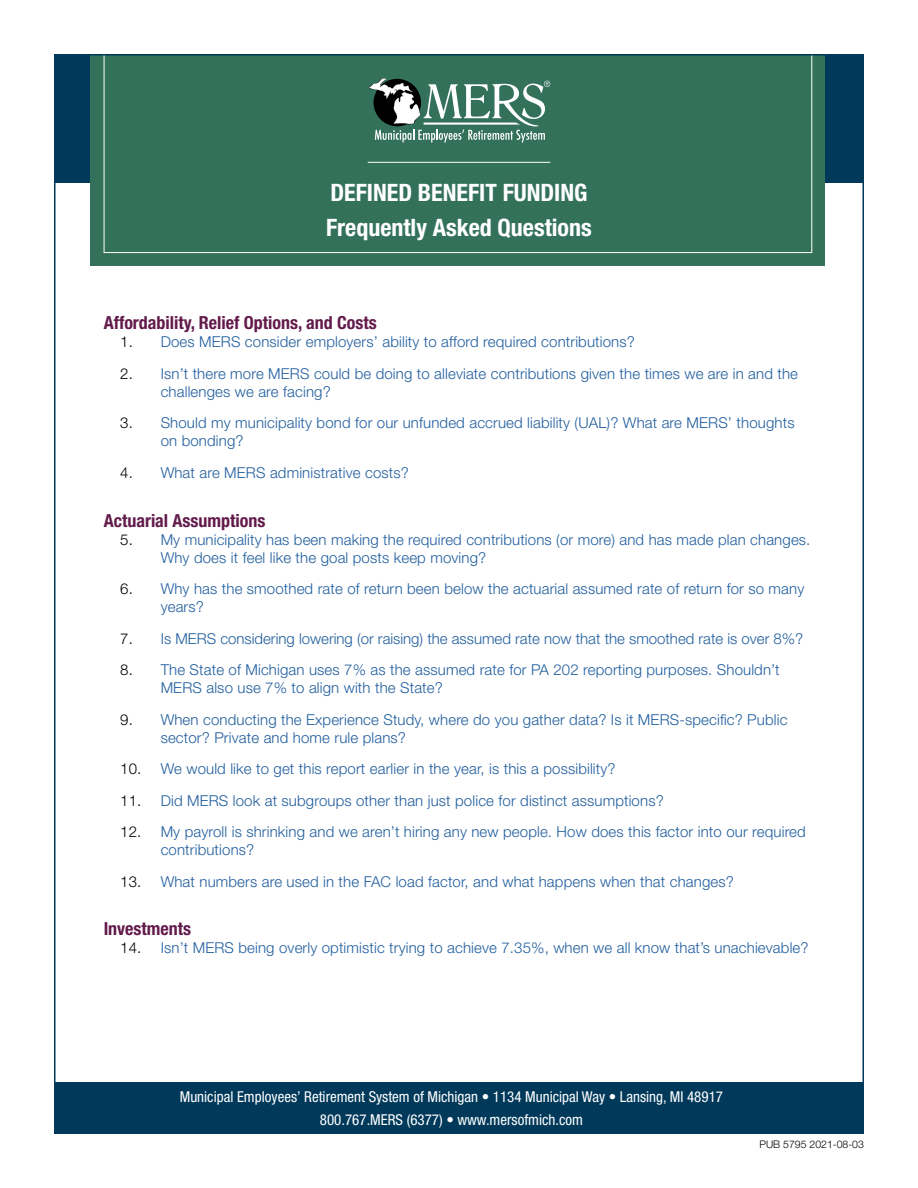
<style>
.page{position:relative;width:918px;height:1188px;background:#fff}
.page>*{position:absolute;margin:0;border:0;box-sizing:border-box;transform-origin:0 0}
.t1{font:700 condensed 24px/35.5px "Helvetica Neue LT Std";color:#fff}
.t2{font:700 condensed 18px "Helvetica Neue LT Std";color:#621b4b}
.t3{font:300 15px/18px "Helvetica Neue LT Std";letter-spacing:.01em;color:#215e9e}
.t4{font:condensed 15px/22.5px "Helvetica Neue LT Std";color:#fff;text-align:center}
.t5{font:300 10.5px "Helvetica Neue LT Std";color:#000}
.s1{color:#000}
</style>
<div class="page">
<div style="left:54px;top:54px;width:810px;height:128px;background:#00395a"></div>
<div style="left:91px;top:56px;width:734px;height:210px;background:#34715b"></div>
<svg style="left:368px;top:78px;width:182px;height:65px"></svg>
<div style="left:104px;top:44px;width:708px;height:209px;border:1px solid #fff"></div>
<hr style="left:368px;top:162px;width:182px;height:1px;background:#fff">
<div style="left:54px;top:1082px;width:810px;height:52px;background:#00395a"></div>
<h1 class="t1" style="left:326px;top:174px;width:267px">DEFINED BENEFIT FUNDING<br>Frequently Asked Questions</h1>
<p class="t2" style="left:104px;top:312px;width:275px">Affordability, Relief Options, and Costs</p>
<p class="t3" style="left:120px;top:333px;width:516px"><span class="s1">1.</span> Does MERS consider employers’ ability to afford required contributions?</p>
<p class="t3" style="left:161px;top:364px;width:639px;text-indent:-40px"><span class="s1">2.</span> Isn’t there more MERS could be doing to alleviate contributions given the times we are in and the challenges we are facing?</p>
<p class="t3" style="left:161px;top:414px;width:635px;text-indent:-40px"><span class="s1">3.</span> Should my municipality bond for our unfunded accrued liability (UAL)? What are MERS’ thoughts on bonding?</p>
<p class="t3" style="left:120px;top:463px;width:290px"><span class="s1">4.</span> What are MERS administrative costs?</p>
<p class="t2" style="left:104px;top:509px;width:163px">Actuarial Assumptions</p>
<p class="t3" style="left:161px;top:530px;width:651px;text-indent:-40px"><span class="s1">5.</span> My municipality has been making the required contributions (or more) and has made plan changes.<br>Why does it feel like the goal posts keep moving?</p>
<p class="t3" style="left:161px;top:579px;width:645px;text-indent:-40px"><span class="s1">6.</span> Why has the smoothed rate of return been below the actuarial assumed rate of return for so many years?</p>
<p class="t3" style="left:120px;top:629px;width:685px"><span class="s1">7.</span> Is MERS considering lowering (or raising) the assumed rate now that the smoothed rate is over 8%?</p>
<p class="t3" style="left:161px;top:660px;width:621px;text-indent:-40px"><span class="s1">8.</span> The State of Michigan uses 7% as the assumed rate for PA 202 reporting purposes. Shouldn’t<br>MERS also use 7% to align with the State?</p>
<p class="t3" style="left:161px;top:710px;width:628px;text-indent:-40px"><span class="s1">9.</span> When conducting the Experience Study, where do you gather data? Is it MERS-specific? Public sector? Private and home rule plans?</p>
<p class="t3" style="left:120px;top:759px;width:497px"><span class="s1">10.</span> We would like to get this report earlier in the year, is this a possibility?</p>
<p class="t3" style="left:120px;top:791px;width:545px"><span class="s1">11.</span> Did MERS look at subgroups other than just police for distinct assumptions?</p>
<p class="t3" style="left:161px;top:822px;width:647px;text-indent:-40px"><span class="s1">12.</span> My payroll is shrinking and we aren’t hiring any new people. How does this factor into our required contributions?</p>
<p class="t3" style="left:120px;top:872px;width:615px"><span class="s1">13.</span> What numbers are used in the FAC load factor, and what happens when that changes?</p>
<p class="t2" style="left:104px;top:918px;width:89px">Investments</p>
<p class="t3" style="left:120px;top:938px;width:690px"><span class="s1">14.</span> Isn’t MERS being overly optimistic trying to achieve 7.35%, when we all know that’s unachievable?</p>
<p class="t4" style="left:180px;top:1086px;width:545px">Municipal Employees’ Retirement System of Michigan • 1134 Municipal Way • Lansing, MI 48917<br>800.767.MERS (6377) • www.mersofmich.com</p>
<p class="t5" style="left:760px;top:1138px;width:106px">PUB 5795 2021-08-03</p>
</div>
